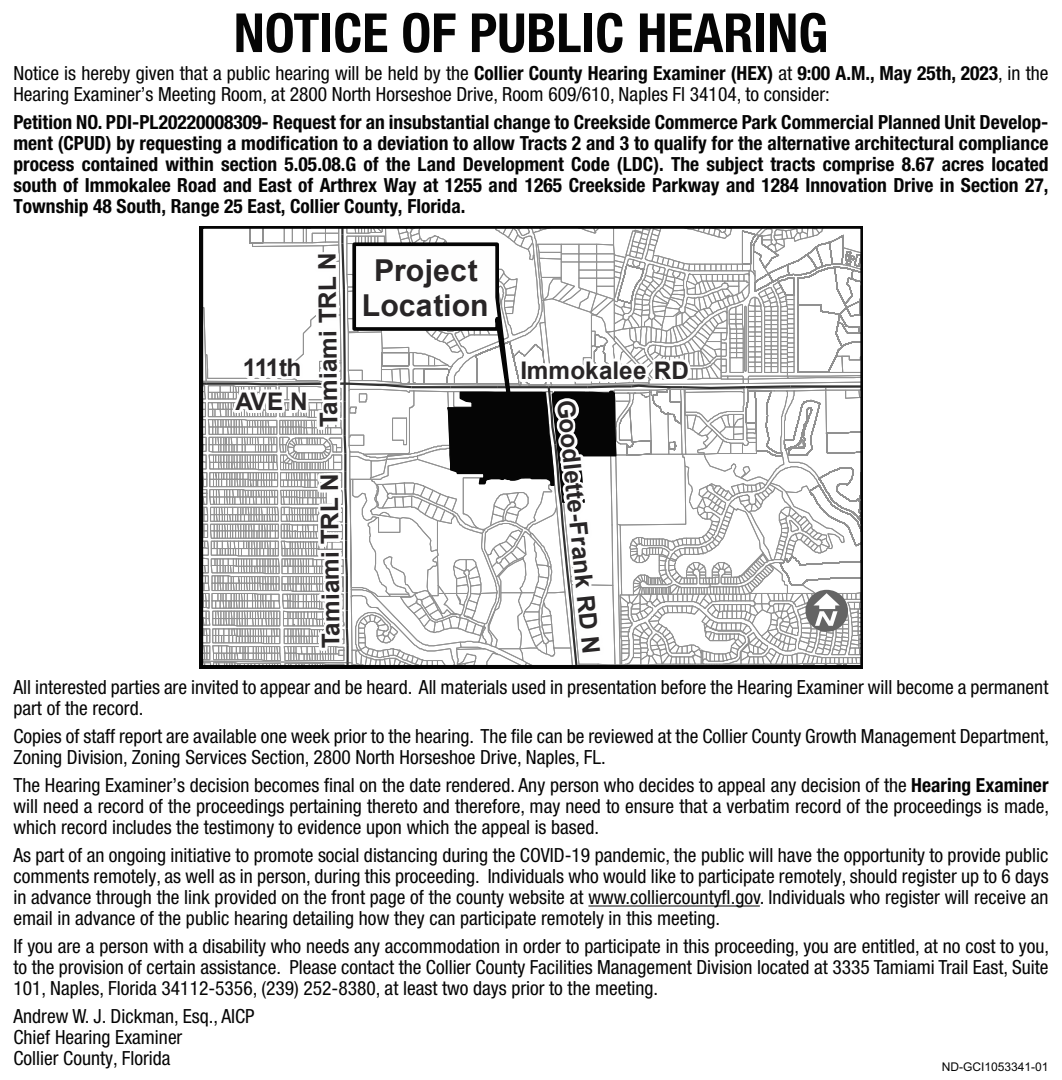
<style>
.page{position:relative;width:1062px;height:1080px;background:#fff}
.page>*{position:absolute;margin:0;border:0;box-sizing:border-box;transform-origin:0 0}
.t1{font:55.2px "ESRI North";color:#646464}
.t2{font:700 condensed 54px "Helvetica Neue LT Pro";color:#050505}
.t3{font:700 30.3px/35.4px "Arial";color:#282526;text-align:center}
.t4{font:700 24.3px "Arial";letter-spacing:-.01em;color:#282526}
.t5{font:700 24.3px/33.9px "Arial";letter-spacing:-.055em;color:#282526;text-align:center}
.t6{font:condensed 19.5px/21px "Helvetica Neue LT Pro";color:#050505}
.t7{font:700 condensed 19.5px/21px "Helvetica Neue LT Pro";color:#050505;text-align:justify}
.t8{font:12px "Arial MT Std";color:#050505}
.s1{font-weight:700}
.s2{font-family:"Helvetica Neue LT Std"}
.s3{font-family:"ESRI Default Marker";color:#fefefe}
</style>
<div class="page">
<hr style="left:588px;top:905px;width:172px;height:2px;background:#050505">
<svg style="left:199px;top:226px;width:664px;height:443px"></svg>
<svg style="left:350px;top:241px;width:195px;height:425px"></svg>
<h2 class="t2" style="left:234px;top:1px;width:596px">NOTICE OF PUBLIC HEARING</h2>
<p class="t6" style="left:14px;top:62px;width:1036px">Notice is hereby given that a public hearing will be held by the <span class="s1">Collier County Hearing Examiner (HEX)</span> at <span class="s1">9:00 A.M., May 25th, 2023</span>, in the<br>Hearing Examiner’s Meeting Room, at 2800 North Horseshoe Drive, Room 609/610, Naples Fl 34104, to consider:</p>
<p class="t7" style="left:14px;top:112px;width:1036px">Petition NO. PDI-PL20220008309- Request for an insubstantial change to Creekside Commerce Park Commercial Planned Unit Develop&shy;ment (CPUD) by requesting a modification to a deviation to allow Tracts 2 and 3 to qualify for the alternative architectural compliance process contained within section 5.05.08.G of the Land Development Code (LDC). The subject tracts comprise 8.67 acres located south of Immokalee Road and East of Arthrex Way at 1255 and <span class="s2">1</span>265 Creekside Parkway and 1284 Innovation Drive in Section 27, Township 48 South, Range 25 East, Collier County, Florida.</p>
<p class="t5" style="left:236px;top:351px;width:74px">111th<br>AVE N</p>
<p class="t4" style="left:312px;top:428px;width:176px;rotate:-91deg">Tamiami TRL N</p>
<p class="t4" style="left:314px;top:649px;width:176px;rotate:-91deg">Tamiami TRL N</p>
<h3 class="t3" style="left:362px;top:253px;width:128px">Project<br>Location</h3>
<p class="t4" style="left:520px;top:353px;width:170px">Immokalee RD</p>
<p class="t4" style="left:582px;top:398px;width:257px;rotate:84deg">Goodlette-Frank RD N</p>
<h1 class="t1" style="left:805px;top:580px;width:44px">I<span class="s3">!</span></h1>
<p class="t6" style="left:14px;top:676px;width:1036px">All interested parties are invited to appear and be heard. All materials used in presentation before the Hearing Examiner will become a permanent part of the record.</p>
<p class="t6" style="left:14px;top:725px;width:1037px">Copies of staff report are available one week prior to the hearing. The file can be reviewed at the Collier County Growth Management Department,<br>Zoning Division, Zoning Services Section, 2800 North Horseshoe Drive, Naples, FL.</p>
<p class="t6" style="left:14px;top:774px;width:1037px;text-align:justify">The Hearing Examiner’s decision becomes final on the date rendered. Any person who decides to appeal any decision of the <span class="s1">Hearing Examiner </span>will need a record of the proceedings pertaining thereto and therefore, may need to ensure that a verbatim record of the proceedings is made, which record includes the testimony to evidence upon which the appeal is based.</p>
<p class="t6" style="left:14px;top:844px;width:1036px;text-align:justify">As part of an ongoing initiative to promote social distancing during the COVID-19 pandemic, the public will have the opportunity to provide public comments remotely, as well as in person, during this proceeding. Individuals who would like to participate remotely, should register up to 6 days in advance through the link provided on the front page of the county website at www.colliercountyfl.gov. Individuals who register will receive an email in advance of the public hearing detailing how they can participate remotely in this meeting.</p>
<p class="t6" style="left:14px;top:935px;width:1037px;text-align:justify">If you are a person with a disability who needs any accommodation in order to participate in this proceeding, you are entitled, at no cost to you, to the provision of certain assistance. Please contact the Collier County Facilities Management Division located at 3335 Tamiami Trail East, Suite 101, Naples, Florida 34112-5356, (239) 252-8380, at least two days prior to the meeting.</p>
<p class="t6" style="left:14px;top:1006px;width:243px">Andrew W. J. Dickman, Esq., AICP<br>Chief Hearing Examiner<br>Collier County, Florida</p>
<p class="t8" style="left:942px;top:1060px;width:108px">ND-GCI1053341-01</p>
</div>
